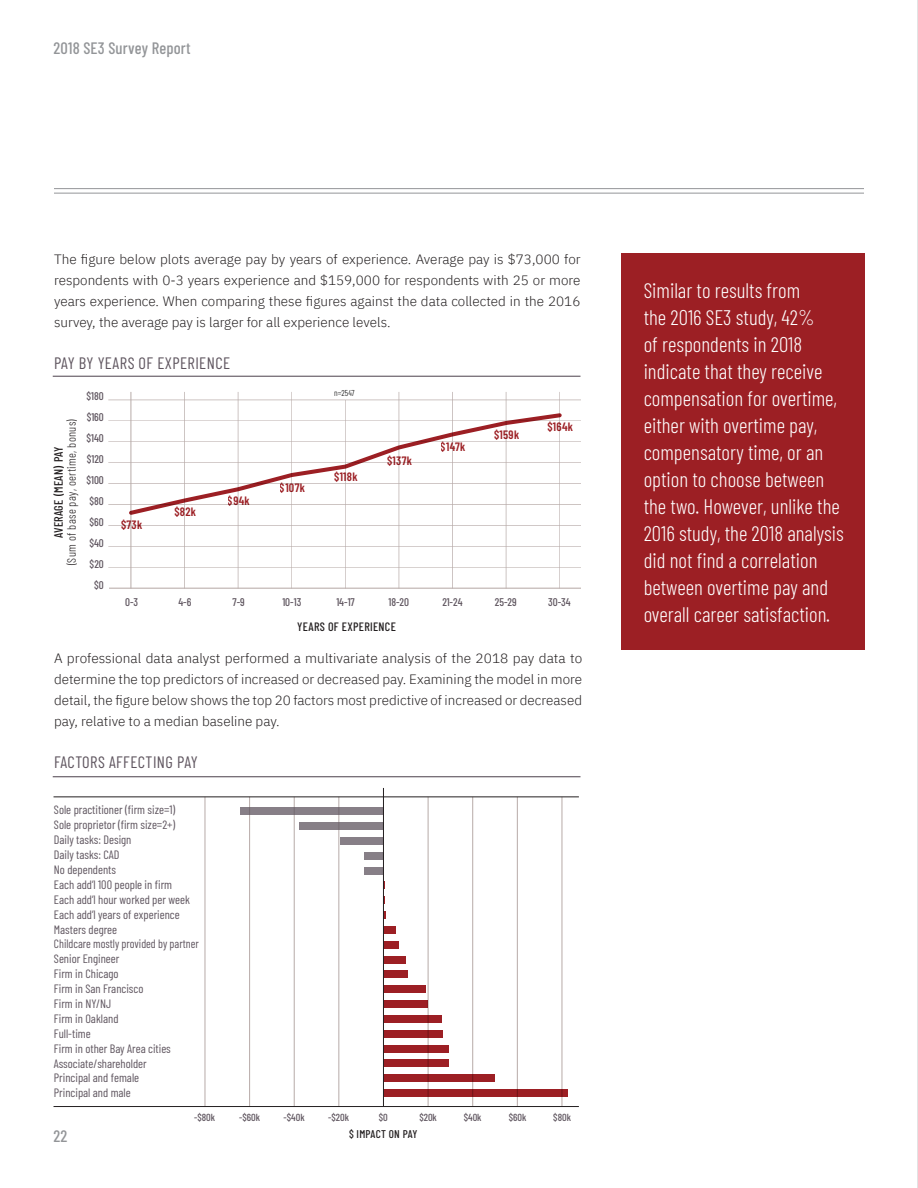
<style>
.page{position:relative;width:918px;height:1188px;background:#fff}
.page>*{position:absolute;margin:0;border:0;box-sizing:border-box;transform-origin:0 0}
.PULLQUOTE{font:300 21px/27px "Barlow Condensed";color:#fff}
.t1{font:500 18.15px "Barlow Condensed";letter-spacing:.025em;color:#5f555f}
.t2{font:500 16.8px "Barlow Condensed";letter-spacing:.025em;color:#5f555f}
.Figure_title{font:16.5px "Barlow Condensed";letter-spacing:.025em;color:#5f555f}
.t3{font:500 16.5px "Barlow Condensed";letter-spacing:.01em;color:#939598}
.BODY{font:300 13.5px/21px "IBM Plex Sans";color:#231f20;text-align:justify}
.t4{font:12.15px/14.9px "Barlow Condensed";color:#5f555f}
.t5{font:600 12.15px "Barlow Condensed";letter-spacing:.025em;color:#9c1f24}
.t6{font:500 12.15px "Barlow Condensed";letter-spacing:.025em;color:#231f20}
.t7{font:300 12px/13px "Barlow Condensed";letter-spacing:.025em;color:#231f20;text-align:center}
.t8{font:500 11.1px/21.5px "Barlow Condensed";color:#5f555f;text-align:center}
.t9{font:500 11.1px "Barlow Condensed";letter-spacing:.02em;color:#231f20}
.t10{font:500 10.2px "Barlow Condensed";color:#5f555f}
.t11{font:300 8.55px "Barlow Condensed";color:#000}
.s1{font-weight:500}
</style>
<div class="page">
<hr style="left:54px;top:193px;width:810px;height:1px;background:#939598">
<hr style="left:54px;top:188px;width:810px;height:1px;background:#939598">
<div style="left:621px;top:254px;width:243px;height:396px;background:#9c1f24"></div>
<hr style="left:109px;top:588px;width:471px;height:1px;background:#b7aaa8">
<hr style="left:131px;top:392px;width:1px;height:197px;background:#b7aaa8">
<hr style="left:238px;top:392px;width:1px;height:197px;background:#b7aaa8">
<hr style="left:345px;top:400px;width:1px;height:189px;background:#b7aaa8">
<hr style="left:184px;top:392px;width:1px;height:197px;background:#b7aaa8">
<hr style="left:291px;top:392px;width:1px;height:197px;background:#b7aaa8">
<hr style="left:452px;top:392px;width:1px;height:197px;background:#b7aaa8">
<hr style="left:399px;top:392px;width:1px;height:197px;background:#b7aaa8">
<hr style="left:559px;top:392px;width:1px;height:197px;background:#b7aaa8">
<hr style="left:506px;top:392px;width:1px;height:197px;background:#b7aaa8">
<hr style="left:108px;top:421px;width:472px;height:1px;background:#b7aaa8">
<hr style="left:108px;top:463px;width:472px;height:1px;background:#b7aaa8">
<hr style="left:108px;top:504px;width:472px;height:1px;background:#b7aaa8">
<hr style="left:108px;top:546px;width:472px;height:1px;background:#b7aaa8">
<hr style="left:108px;top:400px;width:472px;height:1px;background:#b7aaa8">
<hr style="left:108px;top:442px;width:472px;height:1px;background:#b7aaa8">
<hr style="left:108px;top:483px;width:472px;height:1px;background:#b7aaa8">
<hr style="left:108px;top:525px;width:472px;height:1px;background:#b7aaa8">
<hr style="left:108px;top:567px;width:472px;height:1px;background:#b7aaa8">
<svg style="left:129px;top:413px;width:433px;height:102px"></svg>
<hr style="left:339px;top:797px;width:1px;height:310px;background:#b7aaa8">
<hr style="left:294px;top:797px;width:1px;height:310px;background:#b7aaa8">
<hr style="left:249px;top:797px;width:1px;height:310px;background:#b7aaa8">
<hr style="left:205px;top:797px;width:1px;height:310px;background:#b7aaa8">
<hr style="left:517px;top:797px;width:1px;height:310px;background:#b7aaa8">
<hr style="left:472px;top:797px;width:1px;height:310px;background:#b7aaa8">
<hr style="left:428px;top:797px;width:1px;height:310px;background:#b7aaa8">
<hr style="left:562px;top:797px;width:1px;height:310px;background:#b7aaa8">
<div style="left:240px;top:807px;width:143px;height:8px;background:#877f87"></div>
<div style="left:341px;top:837px;width:42px;height:8px;background:#877f87"></div>
<div style="left:365px;top:867px;width:18px;height:8px;background:#877f87"></div>
<div style="left:383px;top:926px;width:13px;height:8px;background:#9c1f24"></div>
<div style="left:383px;top:956px;width:23px;height:8px;background:#9c1f24"></div>
<div style="left:383px;top:985px;width:43px;height:8px;background:#9c1f24"></div>
<div style="left:383px;top:1015px;width:59px;height:8px;background:#9c1f24"></div>
<div style="left:383px;top:1045px;width:66px;height:8px;background:#9c1f24"></div>
<div style="left:383px;top:1059px;width:66px;height:8px;background:#9c1f24"></div>
<div style="left:383px;top:1074px;width:112px;height:8px;background:#9c1f24"></div>
<div style="left:383px;top:1089px;width:185px;height:8px;background:#9c1f24"></div>
<div style="left:299px;top:822px;width:84px;height:8px;background:#877f87"></div>
<div style="left:364px;top:852px;width:19px;height:8px;background:#877f87"></div>
<svg style="left:384px;top:911px;width:2px;height:8px"></svg>
<div style="left:383px;top:941px;width:16px;height:8px;background:#9c1f24"></div>
<div style="left:383px;top:970px;width:25px;height:8px;background:#9c1f24"></div>
<div style="left:383px;top:1000px;width:45px;height:8px;background:#9c1f24"></div>
<div style="left:383px;top:1030px;width:60px;height:8px;background:#9c1f24"></div>
<hr style="left:54px;top:1106px;width:525px;height:1px;background:#231f20">
<hr style="left:54px;top:796px;width:525px;height:1px;background:#231f20">
<hr style="left:383px;top:788px;width:1px;height:319px;background:#231f20">
<hr style="left:53px;top:376px;width:527px;height:1px;background:#5f555f">
<hr style="left:53px;top:776px;width:527px;height:1px;background:#5f555f">
<hr style="left:917px;top:0;width:1px;height:1188px;background:#c7c8ca">
<p class="t3" style="left:54px;top:36px;width:138px">2018 SE3 Survey Report</p>
<p class="BODY" style="left:54px;top:248px;width:528px">The figure below plots average pay by years of experience. Average pay is $73,000 for respondents with 0-3 years experience and $159,000 for respondents with 25 or more years experience. When comparing these figures against the data collected in the 2016 survey, the average pay is larger for all experience levels.</p>
<p class="t1" style="left:51px;top:343px;width:198px">PAY BY YEARS OF EXPERIENCE</p>
<p class="Figure_title" style="left:54px;top:351px;width:178px">PAY BY YEARS OF EXPERIENCE</p>
<p class="t7" style="left:51px;top:565px;width:148px;rotate:-90deg"><span class="s1">AVERAGE (MEAN) PAY<br></span>(Sum of base pay, oertime, bonus)</p>
<p class="t8" style="left:87px;top:384px;width:19px">$180</p>
<p class="t8" style="left:86px;top:426px;width:19px">$140</p>
<p class="t8" style="left:86px;top:468px;width:19px">$100</p>
<p class="t8" style="left:90px;top:510px;width:16px">$60</p>
<p class="t8" style="left:90px;top:552px;width:16px">$20 $0</p>
<p class="t8" style="left:87px;top:405px;width:19px">$160</p>
<p class="t8" style="left:87px;top:447px;width:19px">$120</p>
<p class="t8" style="left:90px;top:489px;width:16px">$80</p>
<p class="t8" style="left:89px;top:532px;width:16px">$40</p>
<p class="t5" style="left:121px;top:516px;width:23px">$73k</p>
<p class="t5" style="left:174px;top:503px;width:23px">$82k</p>
<p class="t5" style="left:228px;top:492px;width:24px">$94k</p>
<p class="t11" style="left:334px;top:387px;width:22px">n=2547</p>
<p class="t5" style="left:280px;top:479px;width:27px">$107k</p>
<p class="t5" style="left:334px;top:468px;width:25px">$118k</p>
<p class="t5" style="left:387px;top:452px;width:26px">$137k</p>
<p class="t5" style="left:441px;top:438px;width:26px">$147k</p>
<p class="t5" style="left:494px;top:426px;width:27px">$159k</p>
<p class="t5" style="left:547px;top:418px;width:27px">$164k</p>
<p class="t8" style="left:125px;top:590px;width:15px">0-3</p>
<p class="t8" style="left:178px;top:590px;width:15px">4-6</p>
<p class="t8" style="left:232px;top:590px;width:14px">7-9</p>
<p class="t8" style="left:282px;top:590px;width:20px">10-13</p>
<p class="t8" style="left:336px;top:590px;width:20px">14-17</p>
<p class="t8" style="left:388px;top:590px;width:22px">18-20</p>
<p class="t8" style="left:442px;top:590px;width:22px">21-24</p>
<p class="t8" style="left:495px;top:590px;width:23px">25-29</p>
<p class="t8" style="left:548px;top:590px;width:24px">30-34</p>
<p class="t6" style="left:297px;top:618px;width:100px">YEARS OF EXPERIENCE</p>
<p class="BODY" style="left:54px;top:647px;width:530px">A professional data analyst performed a multivariate analysis of the 2018 pay data to determine the top predictors of increased or decreased pay. Examining the model in more detail, the figure below shows the top 20 factors most predictive of increased or decreased pay, relative to a median baseline pay.</p>
<p class="Figure_title" style="left:54px;top:750px;width:145px">FACTORS AFFECTING PAY</p>
<p class="t2" style="left:53px;top:753px;width:152px">FACTORS AFFECTING PAY</p>
<p class="t4" style="left:54px;top:802px;width:146px">Sole practitioner (firm size=1)<br>Sole proprietor (firm size=2+)<br>Daily tasks: Design<br>Daily tasks: CAD<br>No dependents<br>Each add’l 100 people in firm<br>Each add’l hour worked per week<br>Each add’l years of experience<br>Masters degree<br>Childcare mostly provided by partner<br>Senior Engineer<br>Firm in Chicago<br>Firm in San Francisco<br>Firm in NY/NJ<br>Firm in Oakland<br>Full-time<br>Firm in other Bay Area cities<br>Associate/shareholder<br>Principal and female<br>Principal and male</p>
<p class="t3" style="left:54px;top:1124px;width:15px">22</p>
<p class="t10" style="left:194px;top:1110px;width:23px">-$80k</p>
<p class="t10" style="left:239px;top:1110px;width:22px">-$60k</p>
<p class="t10" style="left:284px;top:1110px;width:23px">-$40k</p>
<p class="t10" style="left:328px;top:1110px;width:22px">-$20k</p>
<p class="t10" style="left:379px;top:1110px;width:11px">$0</p>
<p class="t10" style="left:419px;top:1110px;width:19px">$20k</p>
<p class="t10" style="left:464px;top:1110px;width:19px">$40k</p>
<p class="t10" style="left:509px;top:1110px;width:19px">$60k</p>
<p class="t10" style="left:553px;top:1110px;width:19px">$80k</p>
<p class="t9" style="left:349px;top:1126px;width:70px">$ IMPACT ON PAY</p>
<p class="PULLQUOTE" style="left:644px;top:275px;width:201px">Similar to results from<br>the 2016 SE3 study, 42%<br>of respondents in 2018 indicate that they receive compensation for overtime, either with overtime pay, compensatory time, or an option to choose between the two. However, unlike the<br>2016 study, the 2018 analysis did not find a correlation between overtime pay and overall career satisfaction.</p>
</div>
